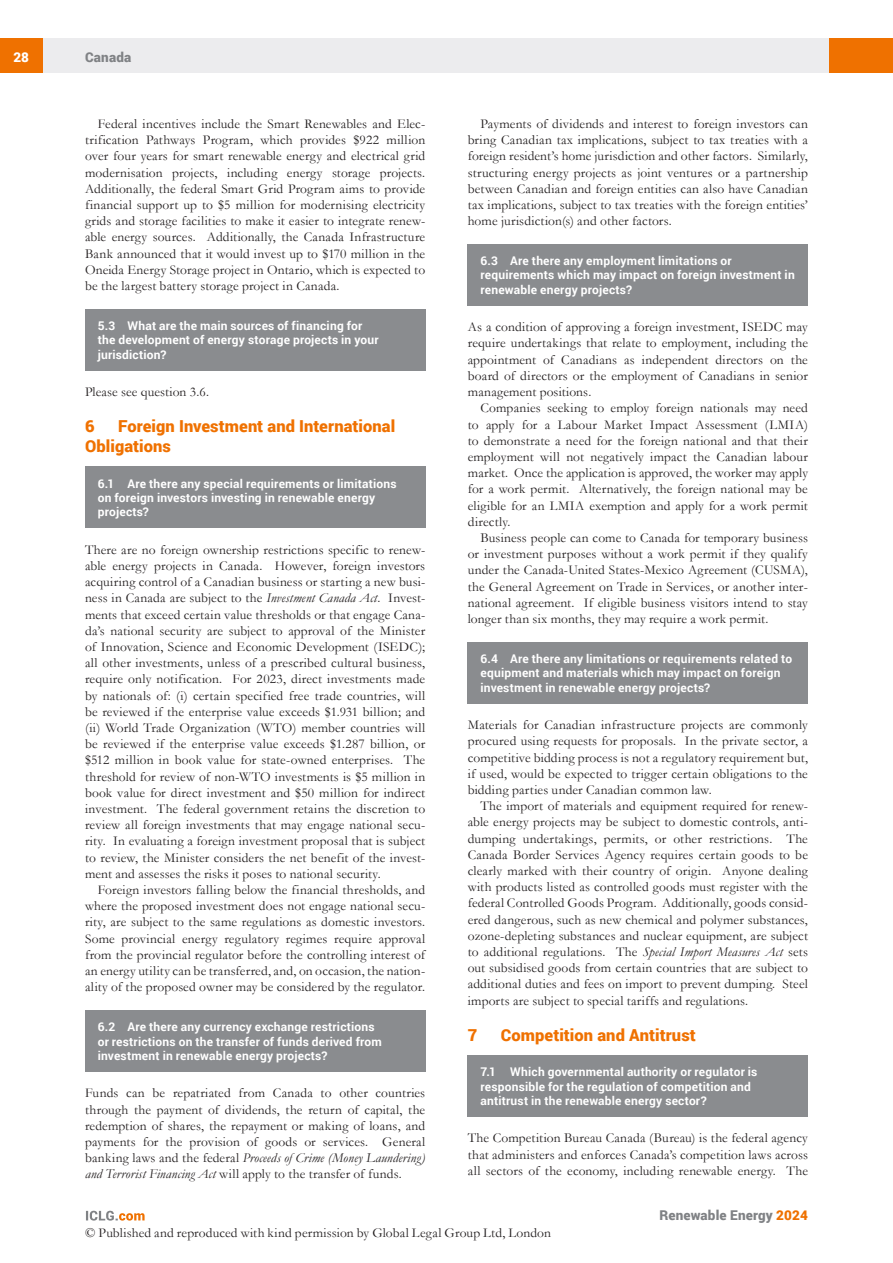
<style>
.page{position:relative;width:893px;height:1263px;background:#fff}
.page>*{position:absolute;margin:0;border:0;box-sizing:border-box;transform-origin:0 0}
.MS_Heading{font:900 16.5px/19.8px "Roboto";letter-spacing:.005em;color:#ef7100}
.MS_Body_Text_-_Secon{font:13.5px/16.2px "Garamond";letter-spacing:.01em;color:#231f20;text-align:justify}
.MS_Body_Text_-_First{font:13.5px/16.2px "Garamond";letter-spacing:.01em;color:#231f20;text-align:justify}
.t1{font:900 13.5px "Roboto";letter-spacing:.015em;color:#808285}
.t2{font:900 13.5px "Roboto";color:#fff}
.MS_-_Question{font:700 12px/14.4px "Roboto";letter-spacing:.015em;color:#fff}
.MS_-_Question_follow{font:700 12px/14.4px "Roboto";letter-spacing:.015em;color:#fff}
.s1{font-style:italic}
.s2{color:#ef7100}
</style>
<div class="page">
<div style="left:43px;top:38px;width:786px;height:34px;background:#ececee"></div>
<div style="left:0;top:38px;width:43px;height:34px;background:#ef7100"></div>
<div style="left:829px;top:38px;width:64px;height:34px;background:#ef7100"></div>
<svg style="left:86px;top:1211px;width:59px;height:9px"></svg>
<div style="left:468px;top:244px;width:340px;height:62px;background:#8a8c8f"></div>
<div style="left:468px;top:642px;width:340px;height:61px;background:#8a8c8f"></div>
<div style="left:468px;top:1055px;width:340px;height:62px;background:#8a8c8f"></div>
<div style="left:85px;top:309px;width:340px;height:61px;background:#8a8c8f"></div>
<div style="left:85px;top:466px;width:340px;height:62px;background:#8a8c8f"></div>
<div style="left:85px;top:1010px;width:340px;height:62px;background:#8a8c8f"></div>
<p class="t2" style="left:13px;top:48px;width:17px">28</p>
<p class="t1" style="left:85px;top:48px;width:48px">Canada</p>
<p class="MS_Body_Text_-_Secon" style="left:85px;top:115px;width:342px;text-indent:13px">Federal incentives include the Smart Renewables and Elec&shy;trification Pathways Program, which provides $922 million over four years for smart renewable energy and electrical grid modernisation projects, including energy storage projects.<br>Additionally, the federal Smart Grid Program aims to provide financial support up to $5 million for modernising electricity grids and storage facilities to make it easier to integrate renew&shy;able energy sources. Additionally, the Canada Infrastructure Bank announced that it would invest up to $170 million in the Oneida Energy Storage project in Ontario, which is expected to be the largest battery storage project in Canada.</p>
<p class="MS_-_Question" style="left:98px;top:318px;width:282px">5.3 What are the main sources of financing for the development of energy storage projects in your jurisdiction?</p>
<p class="MS_Body_Text_-_First" style="left:85px;top:383px;width:126px">Please see question 3.6.</p>
<p class="MS_Heading" style="left:85px;top:416px;width:11px">6</p>
<p class="MS_Heading" style="left:85px;top:416px;width:312px;text-indent:33px">Foreign Investment and International<br>Obligations</p>
<p class="MS_-_Question_follow" style="left:98px;top:476px;width:300px">6.1 Are there any special requirements or limitations on foreign investors investing in renewable energy projects?</p>
<p class="MS_Body_Text_-_First" style="left:85px;top:541px;width:342px">There are no foreign ownership restrictions specific to renew&shy;able energy projects in Canada. However, foreign investors acquiring control of a Canadian business or starting a new busi&shy;ness in Canada are subject to the <span class="s1">Investment Canada Act</span>. Invest&shy;ments that exceed certain value thresholds or that engage Cana&shy;da’s national security are subject to approval of the Minister of Innovation, Science and Economic Development (ISEDC); all other investments, unless of a prescribed cultural business, require only notification. For 2023, direct investments made by nationals of: (i) certain specified free trade countries, will be reviewed if the enterprise value exceeds $1.931 billion; and (ii) World Trade Organization (WTO) member countries will be reviewed if the enterprise value exceeds $1.287 billion, or $512 million in book value for state-owned enterprises. The threshold for review of non-WTO investments is $5 million in book value for direct investment and $50 million for indirect investment. The federal government retains the discretion to review all foreign investments that may engage national secu&shy;rity. In evaluating a foreign investment proposal that is subject to review, the Minister considers the net benefit of the invest&shy;ment and assesses the risks it poses to national security.</p>
<p class="MS_Body_Text_-_Secon" style="left:85px;top:881px;width:342px;text-indent:13px">Foreign investors falling below the financial thresholds, and where the proposed investment does not engage national secu&shy;rity, are subject to the same regulations as domestic investors.<br>Some provincial energy regulatory regimes require approval from the provincial regulator before the controlling interest of an energy utility can be transferred, and, on occasion, the nation&shy;ality of the proposed owner may be considered by the regulator.</p>
<p class="MS_-_Question" style="left:98px;top:1019px;width:286px">6.2 Are there any currency exchange restrictions or restrictions on the transfer of funds derived from investment in renewable energy projects?</p>
<p class="MS_Body_Text_-_First" style="left:85px;top:1085px;width:342px">Funds can be repatriated from Canada to other countries through the payment of dividends, the return of capital, the redemption of shares, the repayment or making of loans, and payments for the provision of goods or services. General banking laws and the federal <span class="s1">Proceeds of Crime (Money Laundering) and Terrorist Financing Act</span> will apply to the transfer of funds.</p>
<p class="MS_Body_Text_-_Secon" style="left:468px;top:115px;width:342px;text-indent:13px">Payments of dividends and interest to foreign investors can bring Canadian tax implications, subject to tax treaties with a foreign resident’s home jurisdiction and other factors. Similarly, structuring energy projects as joint ventures or a partnership between Canadian and foreign entities can also have Canadian tax implications, subject to tax treaties with the foreign entities’ home jurisdiction(s) and other factors.</p>
<p class="MS_-_Question" style="left:480px;top:253px;width:316px">6.3 Are there any employment limitations or requirements which may impact on foreign investment in renewable energy projects?</p>
<p class="MS_Body_Text_-_First" style="left:468px;top:319px;width:342px">As a condition of approving a foreign investment, ISEDC may require undertakings that relate to employment, including the appointment of Canadians as independent directors on the board of directors or the employment of Canadians in senior management positions.</p>
<p class="MS_Body_Text_-_Secon" style="left:468px;top:400px;width:342px;text-indent:13px">Companies seeking to employ foreign nationals may need to apply for a Labour Market Impact Assessment (LMIA) to demonstrate a need for the foreign national and that their employment will not negatively impact the Canadian labour market. Once the application is approved, the worker may apply for a work permit. Alternatively, the foreign national may be eligible for an LMIA exemption and apply for a work permit directly.</p>
<p class="MS_Body_Text_-_Secon" style="left:468px;top:529px;width:342px;text-indent:13px">Business people can come to Canada for temporary business or investment purposes without a work permit if they qualify under the Canada-United States-Mexico Agreement (CUSMA), the General Agreement on Trade in Services, or another inter&shy;national agreement. If eligible business visitors intend to stay longer than six months, they may require a work permit.</p>
<p class="MS_-_Question" style="left:480px;top:651px;width:313px">6.4 Are there any limitations or requirements related to equipment and materials which may impact on foreign investment in renewable energy projects?</p>
<p class="MS_Body_Text_-_First" style="left:468px;top:716px;width:342px">Materials for Canadian infrastructure projects are commonly procured using requests for proposals. In the private sector, a competitive bidding process is not a regulatory requirement but, if used, would be expected to trigger certain obligations to the bidding parties under Canadian common law.</p>
<p class="MS_Body_Text_-_Secon" style="left:468px;top:797px;width:342px;text-indent:13px">The import of materials and equipment required for renew&shy;able energy projects may be subject to domestic controls, anti&shy;dumping undertakings, permits, or other restrictions. The Canada Border Services Agency requires certain goods to be clearly marked with their country of origin. Anyone dealing with products listed as controlled goods must register with the federal Controlled Goods Program. Additionally, goods consid&shy;ered dangerous, such as new chemical and polymer substances, ozone-depleting substances and nuclear equipment, are subject to additional regulations. The <span class="s1">Special Import Measures Act</span> sets out subsidised goods from certain countries that are subject to additional duties and fees on import to prevent dumping. Steel imports are subject to special tariffs and regulations.</p>
<p class="MS_Heading" style="left:468px;top:1024px;width:11px">7</p>
<p class="MS_Heading" style="left:501px;top:1024px;width:197px">Competition and Antitrust</p>
<p class="MS_-_Question_follow" style="left:480px;top:1064px;width:278px">7.1 Which governmental authority or regulator is responsible for the regulation of competition and antitrust in the renewable energy sector?</p>
<p class="MS_Body_Text_-_First" style="left:468px;top:1130px;width:342px">The Competition Bureau Canada (Bureau) is the federal agency that administers and enforces Canada’s competition laws across all sectors of the economy, including renewable energy. The</p>
<p class="t1" style="left:659px;top:1206px;width:150px">Renewable Energy <span class="s2">2024</span></p>
<p class="MS_Body_Text_-_First" style="left:85px;top:1225px;width:467px">© Published and reproduced with kind permission by Global Legal Group Ltd, London</p>
</div>
